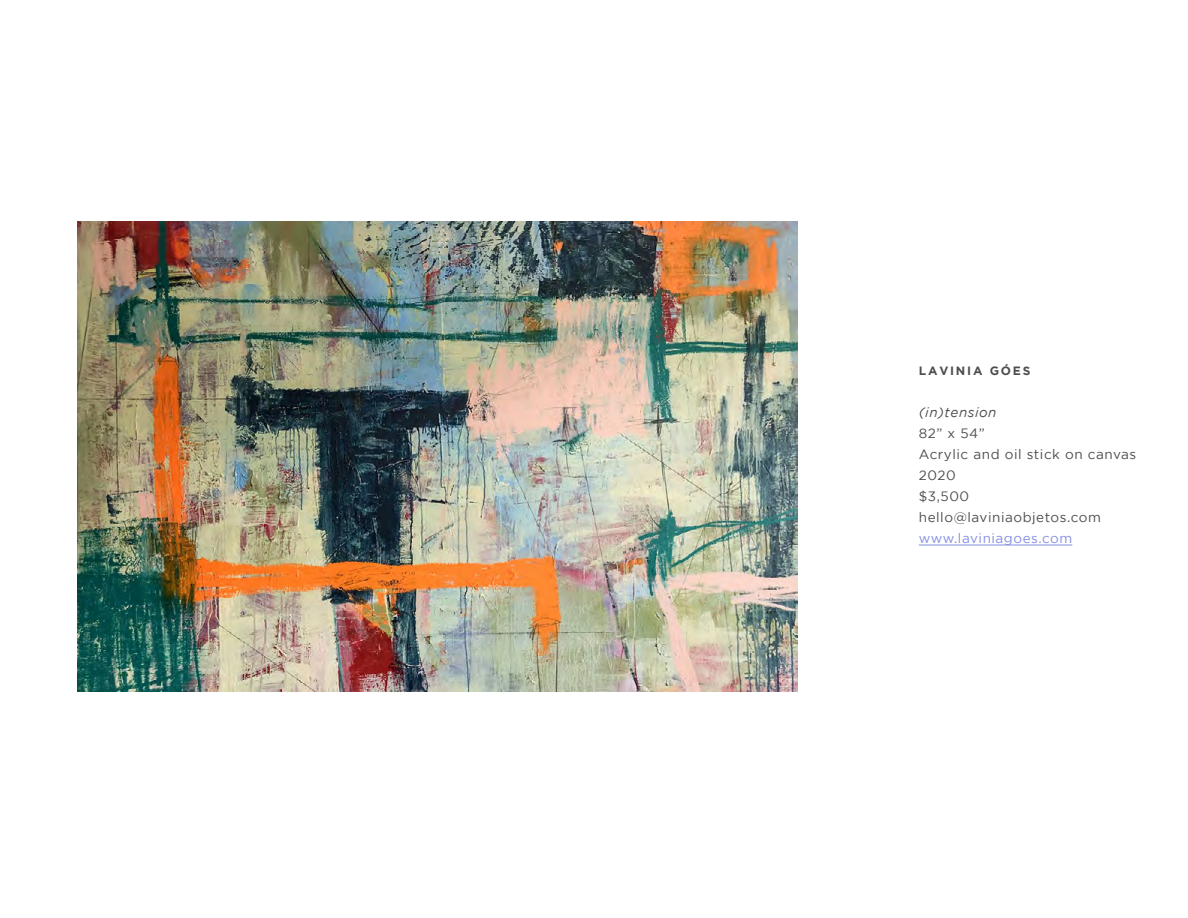
<style>
.page{position:relative;width:1188px;height:918px;background:#fff}
.page>*{position:absolute;margin:0;border:0;box-sizing:border-box;transform-origin:0 0}
.t1{font:13.5px/21px "Gotham";letter-spacing:.04em;color:#4d4d4d}
.t2{font:13.5px "Gotham";letter-spacing:.04em;color:#848de2}
.t3{font:italic 13.5px "Gotham";letter-spacing:.04em;color:#4d4d4d}
.t4{font:700 12px "Gotham";letter-spacing:.15em;color:#4d4d4d}
</style>
<div class="page">
<img style="left:78px;top:222px;width:719px;height:470px">
<hr style="left:919px;top:545px;width:153px;height:1px;background:#848de2">
<p class="t4" style="left:919px;top:364px;width:113px">LAVINIA GÓES</p>
<p class="t3" style="left:919px;top:405px;width:79px">(in)tension</p>
<p class="t1" style="left:919px;top:423px;width:219px">82” x 54”<br>Acrylic and oil stick on canvas<br>2020<br>$3,500 hello@laviniaobjetos.com</p>
<p class="t2" style="left:919px;top:531px;width:155px">www.laviniagoes.com</p>
</div>
